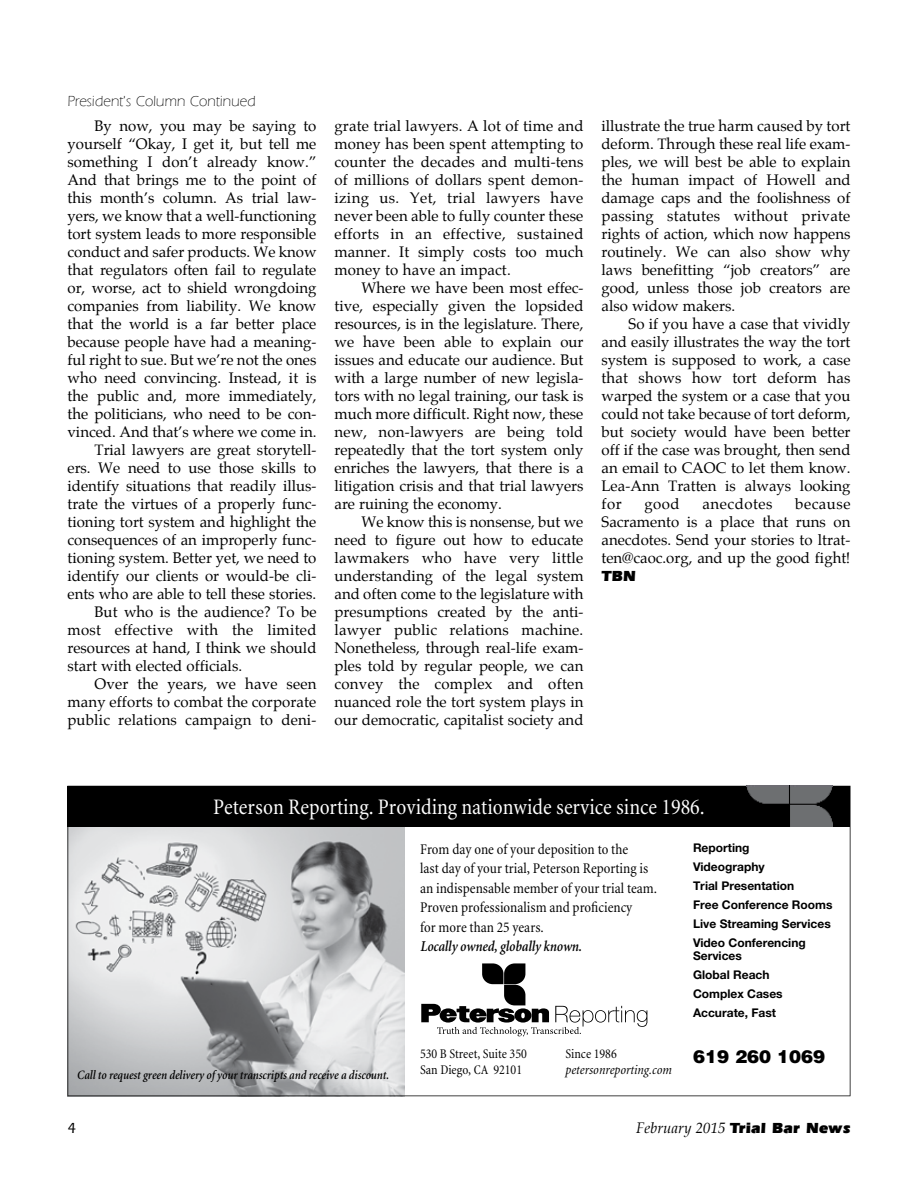
<style>
.page{position:relative;width:918px;height:1188px;background:#fff}
.page>*{position:absolute;margin:0;border:0;box-sizing:border-box;transform-origin:0 0}
.t1{font:condensed 22.5px "Minion";color:#fff}
.t2{font:900 18px "Helvetica";color:#000}
.t3{font:15px/18px "Palatino";color:#000;text-align:justify}
.t4{font:condensed 15px/19.5px "Minion";color:#000}
.t5{font:15px "Palatino";letter-spacing:.02em;color:#000}
.t6{font:italic 600 15px "Minion";color:#000;scale:.87 1}
.t7{font:300 15px "ITC Eras LT";color:#000}
.t8{font:italic 15px "Palatino";color:#000}
.t9{font:15px "Palatino";letter-spacing:.035em;color:#000}
.t10{font:900 15px "ITC Eras LT";color:#000}
.t11{font:500 15px "ITC Eras LT";color:#000}
.t12{font:condensed 13.5px/16.2px "Minion";color:#000}
.t13{font:italic condensed 13.5px "Minion";color:#000}
.t14{font:italic 600 12.75px "Minion";color:#000;scale:.87 1}
.t15{font:700 12px/18.9px "Helvetica Neue";color:#000}
.s1{font-family:"ITC Eras LT";font-weight:900;font-style:normal}
</style>
<div class="page">
<svg style="left:67px;top:787px;width:783px;height:309px"></svg>
<div style="left:68px;top:786px;width:782px;height:40px;background:#000"></div>
<img style="left:746px;top:786px;width:87px;height:40px">
<p class="t7" style="left:68px;top:93px;width:190px">President's Column Continued</p>
<p class="t3" style="left:94px;top:117px;width:224px">By now, you may be saying to</p>
<p class="t3" style="left:67px;top:135px;width:251px">yourself “Okay, I get it, but tell me</p>
<p class="t3" style="left:67px;top:153px;width:251px">something I don’t already know.”</p>
<p class="t3" style="left:67px;top:171px;width:250px">And that brings me to the point of</p>
<p class="t3" style="left:67px;top:189px;width:251px">this month’s column. As trial law-</p>
<p class="t3" style="left:67px;top:207px;width:250px">yers, we know that a well-functioning</p>
<p class="t3" style="left:67px;top:225px;width:251px">tort system leads to more responsible</p>
<p class="t3" style="left:67px;top:243px;width:251px">conduct and safer products. We know</p>
<p class="t3" style="left:67px;top:261px;width:251px">that regulators often fail to regulate</p>
<p class="t3" style="left:67px;top:279px;width:251px">or, worse, act to shield wrongdoing</p>
<p class="t3" style="left:67px;top:297px;width:251px">companies from liability. We know</p>
<p class="t3" style="left:67px;top:315px;width:251px">that the world is a far better place</p>
<p class="t3" style="left:67px;top:333px;width:250px">because people have had a meaning-</p>
<p class="t3" style="left:67px;top:351px;width:251px">ful right to sue. But we’re not the ones</p>
<p class="t3" style="left:67px;top:369px;width:251px">who need convincing. Instead, it is</p>
<p class="t3" style="left:67px;top:387px;width:251px">the public and, more immediately,</p>
<p class="t3" style="left:67px;top:405px;width:251px">the politicians, who need to be con-</p>
<p class="t3" style="left:67px;top:423px;width:251px">vinced. And that’s where we come in.</p>
<p class="t3" style="left:94px;top:441px;width:223px">Trial lawyers are great storytell-</p>
<p class="t3" style="left:67px;top:459px;width:250px">ers. We need to use those skills to</p>
<p class="t3" style="left:67px;top:477px;width:251px">identify situations that readily illus-</p>
<p class="t3" style="left:67px;top:495px;width:251px">trate the virtues of a properly func-</p>
<p class="t3" style="left:67px;top:513px;width:250px">tioning tort system and highlight the</p>
<p class="t3" style="left:67px;top:531px;width:251px">consequences of an improperly func-</p>
<p class="t3" style="left:67px;top:549px;width:250px">tioning system. Better yet, we need to</p>
<p class="t3" style="left:67px;top:567px;width:251px">identify our clients or would-be cli-</p>
<p class="t3" style="left:67px;top:585px;width:250px">ents who are able to tell these stories.</p>
<p class="t3" style="left:94px;top:603px;width:224px">But who is the audience? To be</p>
<p class="t5" style="left:67px;top:621px;width:251px">most effective with the limited</p>
<p class="t3" style="left:67px;top:639px;width:251px">resources at hand, I think we should</p>
<p class="t3" style="left:67px;top:657px;width:176px">start with elected officials.</p>
<p class="t3" style="left:94px;top:675px;width:223px">Over the years, we have seen</p>
<p class="t3" style="left:67px;top:693px;width:251px">many efforts to combat the corporate</p>
<p class="t3" style="left:67px;top:711px;width:251px">public relations campaign to deni-</p>
<p class="t3" style="left:334px;top:117px;width:251px">grate trial lawyers. A lot of time and money has been spent attempting to counter the decades and multi-tens of millions of dollars spent demon&shy;izing us. Yet, trial lawyers have never been able to fully counter these efforts in an effective, sustained manner. It simply costs too much money to have an impact.</p>
<p class="t3" style="left:334px;top:279px;width:251px;text-indent:27px">Where we have been most effec&shy;tive, especially given the lopsided resources, is in the legislature. There, we have been able to explain our issues and educate our audience. But with a large number of new legisla&shy;tors with no legal training, our task is much more difficult. Right now, these new, non-lawyers are being told repeatedly that the tort system only enriches the lawyers, that there is a litigation crisis and that trial lawyers are ruining the economy.</p>
<p class="t3" style="left:334px;top:513px;width:251px;text-indent:27px">We know this is nonsense, but we need to figure out how to educate lawmakers who have very little understanding of the legal system and often come to the legislature with presumptions created by the anti&shy;lawyer public relations machine.<br>Nonetheless, through real-life exam&shy;ples told by regular people, we can convey the complex and often nuanced role the tort system plays in our democratic, capitalist society and</p>
<p class="t3" style="left:602px;top:117px;width:251px">illustrate the true harm caused by tort deform. Through these real life exam&shy;ples, we will best be able to explain the human impact of Howell and damage caps and the foolishness of passing statutes without private rights of action, which now happens routinely. We can also show why laws benefitting “job creators” are good, unless those job creators are also widow makers.</p>
<p class="t3" style="left:602px;top:315px;width:251px;text-indent:27px">So if you have a case that vividly and easily illustrates the way the tort system is supposed to work, a case that shows how tort deform has warped the system or a case that you could not take because of tort deform, but society would have been better off if the case was brought, then send an email to CAOC to let them know.<br>Lea-Ann Tratten is always looking for</p>
<p class="t3" style="left:602px;top:495px;width:251px;text-indent:194px">because Sacramento is a place that runs on anecdotes. Send your stories to ltrat&shy;ten@caoc.org, and up the good fight!</p>
<p class="t10" style="left:602px;top:568px;width:36px">TBN</p>
<p class="t3" style="left:644px;top:495px;width:37px">good</p>
<p class="t9" style="left:703px;top:495px;width:71px">anecdotes</p>
<h1 class="t1" style="left:213px;top:795px;width:493px">Peterson Reporting. Providing nationwide service since 1986.</h1>
<p class="t4" style="left:420px;top:840px;width:239px">From day one of your deposition to the<br>last day of your trial, Peterson Reporting is an indispensable member of your trial team.<br>Proven professionalism and proficiency<br>for more than 25 years.</p>
<p class="t6" style="left:420px;top:939px;width:187px">Locally owned, globally known.</p>
<p class="t15" style="left:693px;top:838px;width:141px">Reporting<br>Videography<br>Trial Presentation<br>Free Conference Rooms<br>Live Streaming Services<br>Video Conferencing</p>
<p class="t15" style="left:693px;top:946px;width:91px">Services<br>Global Reach<br>Complex Cases<br>Accurate, Fast</p>
<p class="t12" style="left:420px;top:1046px;width:108px">530 B Street, Suite 350<br>San Diego, CA 92101</p>
<p class="t12" style="left:565px;top:1046px;width:53px">Since 1986</p>
<p class="t14" style="left:77px;top:1068px;width:360px">Call to request green delivery of your transcripts and receive a discount.</p>
<p class="t13" style="left:565px;top:1063px;width:108px">petersonreporting.com</p>
<p class="t2" style="left:693px;top:1044px;width:134px">619 260 1069</p>
<p class="t11" style="left:68px;top:1120px;width:10px">4</p>
<p class="t8" style="left:636px;top:1119px;width:216px">February 2015 <span class="s1">Trial Bar News</span></p>
</div>
